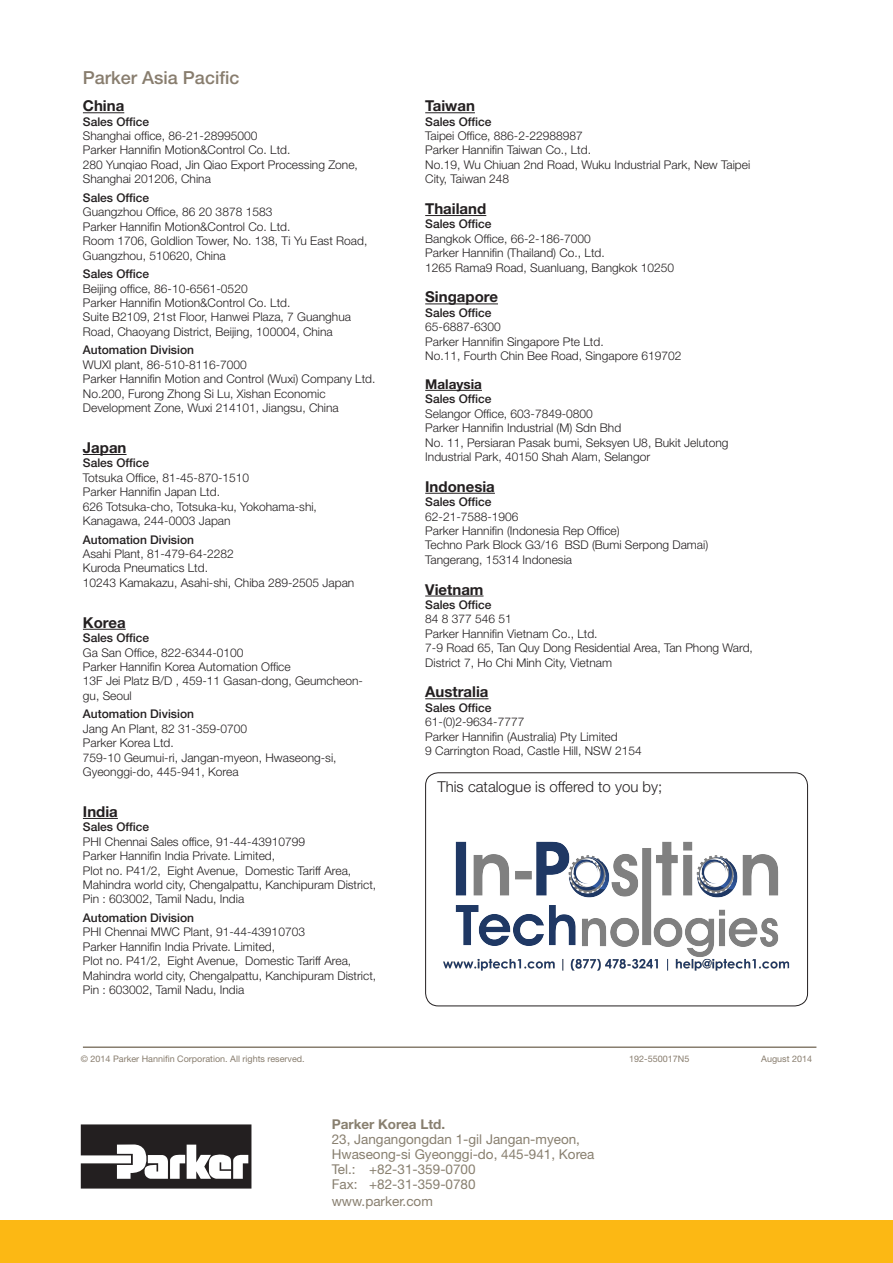
<style>
.page{position:relative;width:893px;height:1263px;background:#fff}
.page>*{position:absolute;margin:0;border:0;box-sizing:border-box;transform-origin:0 0}
.T_Body_Text_Extra{font:500 18px "Helvetica Neue LT Std";color:#887d6e}
.T_Body_Text_Extra-2{font:700 15px "Helvetica Neue LT Std";color:#231f20}
.t1{font:300 15px "Helvetica Neue LT Std";color:#231f20}
.t2{font:13.5px/15px "Helvetica Neue";color:#887f6f}
.t3{font:700 13.5px "Helvetica Neue";color:#887f6f}
.T_Body_Text_Extra-3{font:700 13.5px "Helvetica Neue LT Std";color:#231f20}
.T_Body_Text_Extra-4{font:300 12px/14.4px "Helvetica Neue LT Std";color:#231f20}
.T_Body_Text_Extra-5{font:500 12px "Helvetica Neue LT Std";color:#231f20}
.T_Text6pt_Art-Nr{font:9px "Helvetica Neue LT Std";color:#887d6e}
</style>
<div class="page">
<div style="left:0;top:1220px;width:893px;height:43px;background:#fcb814"></div>
<svg style="left:81px;top:1124px;width:170px;height:64px"></svg>
<hr style="left:83px;top:1046px;width:733px;height:2px;background:#887d6e">
<div style="left:425px;top:772px;width:383px;height:234px;border:1px solid #231f20;border-radius:13px"></div>
<hr style="left:83px;top:112px;width:41px;height:1px;background:#231f20">
<hr style="left:83px;top:454px;width:44px;height:1px;background:#231f20">
<hr style="left:83px;top:629px;width:43px;height:1px;background:#231f20">
<hr style="left:83px;top:818px;width:35px;height:1px;background:#231f20">
<hr style="left:425px;top:112px;width:50px;height:1px;background:#231f20">
<hr style="left:425px;top:215px;width:61px;height:1px;background:#231f20">
<hr style="left:425px;top:304px;width:73px;height:1px;background:#231f20">
<hr style="left:425px;top:390px;width:57px;height:1px;background:#231f20">
<hr style="left:425px;top:493px;width:70px;height:1px;background:#231f20">
<hr style="left:425px;top:596px;width:59px;height:1px;background:#231f20">
<hr style="left:425px;top:698px;width:63px;height:1px;background:#231f20">
<img style="left:443px;top:841px;width:347px;height:130px">
<p class="T_Body_Text_Extra" style="left:83px;top:67px;width:158px">Parker Asia Pacific</p>
<p class="T_Body_Text_Extra-2" style="left:83px;top:97px;width:43px">China</p>
<p class="T_Body_Text_Extra-5" style="left:83px;top:114px;width:68px">Sales Office</p>
<p class="T_Body_Text_Extra-4" style="left:83px;top:128px;width:176px">Shanghai office, 86-21-28995000</p>
<p class="T_Body_Text_Extra-4" style="left:83px;top:143px;width:209px">Parker Hannifin Motion&amp;Control Co. Ltd.</p>
<p class="T_Body_Text_Extra-4" style="left:83px;top:157px;width:276px">280 Yunqiao Road, Jin Qiao Export Processing Zone,<br>Shanghai 201206, China</p>
<p class="T_Body_Text_Extra-5" style="left:83px;top:190px;width:68px">Sales Office</p>
<p class="T_Body_Text_Extra-4" style="left:83px;top:205px;width:191px">Guangzhou Office, 86 20 3878 1583</p>
<p class="T_Body_Text_Extra-4" style="left:83px;top:219px;width:209px">Parker Hannifin Motion&amp;Control Co. Ltd.</p>
<p class="T_Body_Text_Extra-4" style="left:83px;top:233px;width:286px">Room 1706, Goldlion Tower, No. 138, Ti Yu East Road,<br>Guangzhou, 510620, China</p>
<p class="T_Body_Text_Extra-5" style="left:83px;top:267px;width:68px">Sales Office</p>
<p class="T_Body_Text_Extra-4" style="left:83px;top:281px;width:166px">Beijing office, 86-10-6561-0520</p>
<p class="T_Body_Text_Extra-4" style="left:83px;top:295px;width:209px">Parker Hannifin Motion&amp;Control Co. Ltd.</p>
<p class="T_Body_Text_Extra-4" style="left:83px;top:310px;width:270px">Suite B2109, 21st Floor, Hanwei Plaza, 7 Guanghua<br>Road, Chaoyang District, Beijing, 100004, China</p>
<p class="T_Body_Text_Extra-5" style="left:83px;top:343px;width:113px">Automation Division</p>
<p class="T_Body_Text_Extra-4" style="left:83px;top:357px;width:166px">WUXI plant, 86-510-8116-7000</p>
<p class="T_Body_Text_Extra-4" style="left:83px;top:372px;width:294px">Parker Hannifin Motion and Control (Wuxi) Company Ltd.</p>
<p class="T_Body_Text_Extra-4" style="left:83px;top:386px;width:257px">No.200, Furong Zhong Si Lu, Xishan Economic<br>Development Zone, Wuxi 214101, Jiangsu, China</p>
<p class="T_Body_Text_Extra-2" style="left:83px;top:438px;width:45px">Japan</p>
<p class="T_Body_Text_Extra-5" style="left:83px;top:456px;width:68px">Sales Office</p>
<p class="T_Body_Text_Extra-4" style="left:83px;top:470px;width:168px">Totsuka Office, 81-45-870-1510</p>
<p class="T_Body_Text_Extra-4" style="left:83px;top:484px;width:139px">Parker Hannifin Japan Ltd.</p>
<p class="T_Body_Text_Extra-4" style="left:83px;top:499px;width:236px">626 Totsuka-cho, Totsuka-ku, Yokohama-shi,<br>Kanagawa, 244-0003 Japan</p>
<p class="T_Body_Text_Extra-5" style="left:83px;top:532px;width:113px">Automation Division</p>
<p class="T_Body_Text_Extra-4" style="left:83px;top:546px;width:152px">Asahi Plant, 81-479-64-2282</p>
<p class="T_Body_Text_Extra-4" style="left:83px;top:561px;width:127px">Kuroda Pneumatics Ltd.</p>
<p class="T_Body_Text_Extra-4" style="left:83px;top:575px;width:273px">10243 Kamakazu, Asahi-shi, Chiba 289-2505 Japan</p>
<p class="T_Body_Text_Extra-2" style="left:83px;top:613px;width:44px">Korea</p>
<p class="T_Body_Text_Extra-5" style="left:83px;top:631px;width:68px">Sales Office</p>
<p class="T_Body_Text_Extra-4" style="left:83px;top:645px;width:162px">Ga San Office, 822-6344-0100</p>
<p class="T_Body_Text_Extra-4" style="left:83px;top:659px;width:209px">Parker Hannifin Korea Automation Office</p>
<p class="T_Body_Text_Extra-4" style="left:83px;top:674px;width:282px">13F Jei Platz B/D , 459-11 Gasan-dong, Geumcheon&shy;gu, Seoul</p>
<p class="T_Body_Text_Extra-5" style="left:83px;top:707px;width:113px">Automation Division</p>
<p class="T_Body_Text_Extra-4" style="left:83px;top:721px;width:166px">Jang An Plant, 82 31-359-0700</p>
<p class="T_Body_Text_Extra-4" style="left:83px;top:735px;width:92px">Parker Korea Ltd.</p>
<p class="T_Body_Text_Extra-4" style="left:83px;top:750px;width:255px">759-10 Geumui-ri, Jangan-myeon, Hwaseong-si,<br>Gyeonggi-do, 445-941, Korea</p>
<p class="T_Body_Text_Extra-2" style="left:83px;top:802px;width:36px">India</p>
<p class="T_Body_Text_Extra-5" style="left:83px;top:820px;width:68px">Sales Office</p>
<p class="T_Body_Text_Extra-4" style="left:83px;top:834px;width:224px">PHI Chennai Sales office, 91-44-43910799</p>
<p class="T_Body_Text_Extra-4" style="left:83px;top:848px;width:194px">Parker Hannifin India Private. Limited,</p>
<p class="T_Body_Text_Extra-4" style="left:83px;top:863px;width:295px">Plot no. P41/2, Eight Avenue, Domestic Tariff Area,<br>Mahindra world city, Chengalpattu, Kanchipuram District,<br>Pin : 603002, Tamil Nadu, India</p>
<p class="T_Body_Text_Extra-5" style="left:83px;top:910px;width:113px">Automation Division</p>
<p class="T_Body_Text_Extra-4" style="left:83px;top:925px;width:224px">PHI Chennai MWC Plant, 91-44-43910703</p>
<p class="T_Body_Text_Extra-4" style="left:83px;top:939px;width:194px">Parker Hannifin India Private. Limited,</p>
<p class="T_Body_Text_Extra-4" style="left:83px;top:953px;width:295px">Plot no. P41/2, Eight Avenue, Domestic Tariff Area,<br>Mahindra world city, Chengalpattu, Kanchipuram District,<br>Pin : 603002, Tamil Nadu, India</p>
<p class="T_Body_Text_Extra-2" style="left:425px;top:97px;width:51px">Taiwan</p>
<p class="T_Body_Text_Extra-5" style="left:425px;top:114px;width:68px">Sales Office</p>
<p class="T_Body_Text_Extra-4" style="left:425px;top:128px;width:159px">Taipei Office, 886-2-22988987</p>
<p class="T_Body_Text_Extra-4" style="left:425px;top:143px;width:167px">Parker Hannifin Taiwan Co., Ltd.</p>
<p class="T_Body_Text_Extra-4" style="left:425px;top:157px;width:326px">No.19, Wu Chiuan 2nd Road, Wuku Industrial Park, New Taipei<br>City, Taiwan 248</p>
<p class="T_Body_Text_Extra-2" style="left:425px;top:199px;width:63px">Thailand</p>
<p class="T_Body_Text_Extra-5" style="left:425px;top:217px;width:68px">Sales Office</p>
<p class="T_Body_Text_Extra-4" style="left:425px;top:231px;width:167px">Bangkok Office, 66-2-186-7000</p>
<p class="T_Body_Text_Extra-4" style="left:425px;top:246px;width:181px">Parker Hannifin (Thailand) Co., Ltd.</p>
<p class="T_Body_Text_Extra-4" style="left:425px;top:260px;width:251px">1265 Rama9 Road, Suanluang, Bangkok 10250</p>
<p class="T_Body_Text_Extra-2" style="left:425px;top:288px;width:74px">Singapore</p>
<p class="T_Body_Text_Extra-5" style="left:425px;top:305px;width:68px">Sales Office</p>
<p class="T_Body_Text_Extra-4" style="left:425px;top:319px;width:77px">65-6887-6300</p>
<p class="T_Body_Text_Extra-4" style="left:425px;top:334px;width:180px">Parker Hannifin Singapore Pte Ltd.</p>
<p class="T_Body_Text_Extra-4" style="left:425px;top:348px;width:258px">No.11, Fourth Chin Bee Road, Singapore 619702</p>
<p class="T_Body_Text_Extra-3" style="left:425px;top:376px;width:58px">Malaysia</p>
<p class="T_Body_Text_Extra-5" style="left:425px;top:392px;width:68px">Sales Office</p>
<p class="T_Body_Text_Extra-4" style="left:425px;top:406px;width:169px">Selangor Office, 603-7849-0800</p>
<p class="T_Body_Text_Extra-4" style="left:425px;top:420px;width:198px">Parker Hannifin Industrial (M) Sdn Bhd</p>
<p class="T_Body_Text_Extra-4" style="left:425px;top:435px;width:305px">No. 11, Persiaran Pasak bumi, Seksyen U8, Bukit Jelutong<br>Industrial Park, 40150 Shah Alam, Selangor</p>
<p class="T_Body_Text_Extra-2" style="left:425px;top:477px;width:71px">Indonesia</p>
<p class="T_Body_Text_Extra-5" style="left:425px;top:495px;width:68px">Sales Office</p>
<p class="T_Body_Text_Extra-4" style="left:425px;top:509px;width:95px">62-21-7588-1906</p>
<p class="T_Body_Text_Extra-4" style="left:425px;top:523px;width:196px">Parker Hannifin (Indonesia Rep Office)</p>
<p class="T_Body_Text_Extra-4" style="left:425px;top:538px;width:285px">Techno Park Block G3/16 BSD (Bumi Serpong Damai)<br>Tangerang, 15314 Indonesia</p>
<p class="T_Body_Text_Extra-2" style="left:425px;top:580px;width:60px">Vietnam</p>
<p class="T_Body_Text_Extra-5" style="left:425px;top:597px;width:68px">Sales Office</p>
<p class="T_Body_Text_Extra-4" style="left:425px;top:612px;width:88px">84 8 377 546 51</p>
<p class="T_Body_Text_Extra-4" style="left:425px;top:626px;width:329px">Parker Hannifin Vietnam Co., Ltd.<br>7-9 Road 65, Tan Quy Dong Residential Area, Tan Phong Ward,<br>District 7, Ho Chi Minh City, Vietnam</p>
<p class="T_Body_Text_Extra-2" style="left:425px;top:683px;width:65px">Australia</p>
<p class="T_Body_Text_Extra-5" style="left:425px;top:700px;width:68px">Sales Office</p>
<p class="T_Body_Text_Extra-4" style="left:425px;top:714px;width:101px">61-(0)2-9634-7777</p>
<p class="T_Body_Text_Extra-4" style="left:425px;top:729px;width:194px">Parker Hannifin (Australia) Pty Limited</p>
<p class="T_Body_Text_Extra-4" style="left:425px;top:743px;width:218px">9 Carrington Road, Castle Hill, NSW 2154</p>
<p class="t1" style="left:437px;top:778px;width:226px">This catalogue is offered to you by;</p>
<p class="T_Text6pt_Art-Nr" style="left:81px;top:1053px;width:225px">© 2014 Parker Hannifin Corporation. All rights reserved.</p>
<p class="T_Text6pt_Art-Nr" style="left:629px;top:1053px;width:62px">192-550017N5</p>
<p class="T_Text6pt_Art-Nr" style="left:761px;top:1053px;width:52px">August 2014</p>
<p class="t3" style="left:332px;top:1116px;width:115px">Parker Korea Ltd.</p>
<p class="t2" style="left:332px;top:1132px;width:264px">23, Jangangongdan 1-gil Jangan-myeon,<br>Hwaseong-si Gyeonggi-do, 445-941, Korea</p>
<p class="t2" style="left:332px;top:1162px;width:145px">Tel.: +82-31-359-0700</p>
<p class="t2" style="left:332px;top:1177px;width:145px">Fax: +82-31-359-0780</p>
<p class="t2" style="left:332px;top:1193px;width:103px">www.parker.com</p>
</div>
